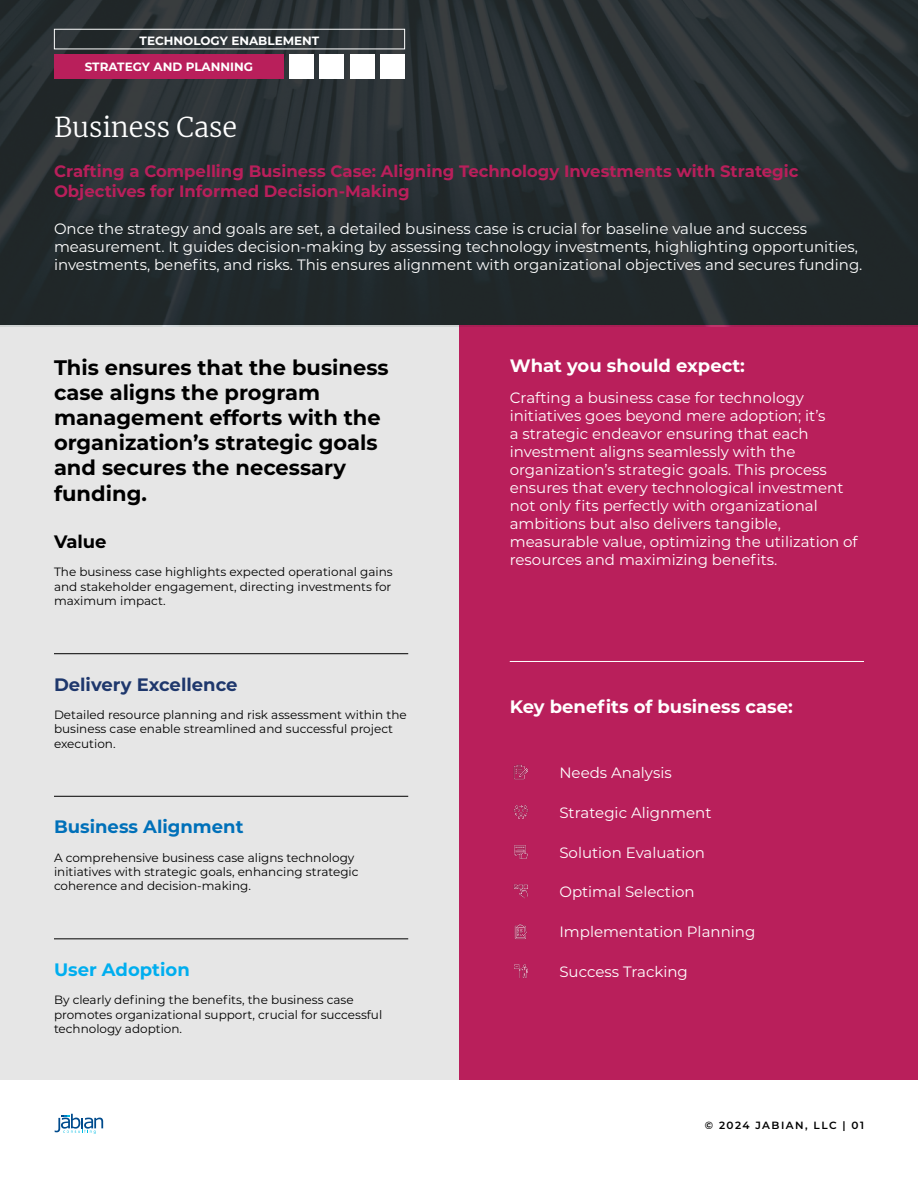
<style>
.page{position:relative;width:918px;height:1188px;background:#fff}
.page>*{position:absolute;margin:0;border:0;box-sizing:border-box;transform-origin:0 0}
.t1{font:300 27px "Merriweather";color:#fff}
.t2{font:700 21px/25.2px "Montserrat";color:#000}
.t3{font:700 18px "Montserrat";color:#fff}
.t4{font:700 18px "Montserrat";color:#1e376c}
.t5{font:700 18px "Montserrat";color:#0070b9}
.t6{font:700 18px "Montserrat";color:#00aeef}
.t7{font:700 18px "Montserrat";color:#000}
.t8{font:700 16.5px/19.8px "Montserrat";color:#b91f5b}
.t9{font:15px/18px "Montserrat";color:#fff}
.t10{font:12px/14.4px "Montserrat";color:#000}
.t11{font:700 12px "Montserrat";color:#fff}
.t12{font:600 10.5px "Montserrat";letter-spacing:.135em;color:#000}
</style>
<div class="page">
<div style="left:0;top:324px;width:459px;height:756px;background:#e6e6e6"></div>
<div style="left:459px;top:324px;width:459px;height:756px;background:#b91f5b"></div>
<img style="left:0;top:0;width:918px;height:326px">
<svg style="left:55px;top:1114px;width:48px;height:20px"></svg>
<div style="left:54px;top:54px;width:230px;height:25px;background:#b91f5b"></div>
<div style="left:289px;top:54px;width:25px;height:25px;background:#fff"></div>
<div style="left:319px;top:54px;width:25px;height:25px;background:#fff"></div>
<div style="left:350px;top:54px;width:25px;height:25px;background:#fff"></div>
<div style="left:380px;top:54px;width:25px;height:25px;background:#fff"></div>
<hr style="left:54px;top:653px;width:354px;height:1px;background:#000">
<hr style="left:54px;top:796px;width:354px;height:1px;background:#000">
<hr style="left:510px;top:661px;width:354px;height:1px;background:#fff">
<hr style="left:54px;top:939px;width:354px;height:1px;background:#000">
<img style="left:513px;top:764px;width:15px;height:16px">
<img style="left:513px;top:805px;width:16px;height:14px">
<img style="left:514px;top:845px;width:14px;height:15px">
<img style="left:513px;top:884px;width:15px;height:15px">
<img style="left:514px;top:924px;width:13px;height:15px">
<img style="left:514px;top:964px;width:14px;height:14px">
<div style="left:54px;top:29px;width:351px;height:20px;border:1px solid #fff"></div>
<p class="t11" style="left:140px;top:32px;width:181px">TECHNOLOGY ENABLEMENT</p>
<p class="t11" style="left:85px;top:58px;width:170px">STRATEGY AND PLANNING</p>
<h1 class="t1" style="left:54px;top:108px;width:185px">Business Case</h1>
<p class="t8" style="left:54px;top:161px;width:746px">Crafting a Compelling Business Case: Aligning Technology Investments with Strategic<br>Objectives for Informed Decision-Making</p>
<p class="t9" style="left:54px;top:219px;width:810px">Once the strategy and goals are set, a detailed business case is crucial for baseline value and success measurement. It guides decision-making by assessing technology investments, highlighting opportunities, investments, benefits, and risks. This ensures alignment with organizational objectives and secures funding.</p>
<h2 class="t2" style="left:54px;top:353px;width:336px">This ensures that the business case aligns the program management efforts with the organization’s strategic goals and secures the necessary funding.</h2>
<p class="t7" style="left:54px;top:529px;width:54px">Value</p>
<p class="t10" style="left:54px;top:565px;width:340px;text-align:justify">The business case highlights expected operational gains and stakeholder engagement, directing investments for maximum impact.</p>
<p class="t4" style="left:54px;top:671px;width:185px">Delivery Excellence</p>
<p class="t10" style="left:54px;top:707px;width:354px">Detailed resource planning and risk assessment within the business case enable streamlined and successful project execution.</p>
<p class="t5" style="left:54px;top:814px;width:191px">Business Alignment</p>
<p class="t10" style="left:54px;top:850px;width:306px">A comprehensive business case aligns technology initiatives with strategic goals, enhancing strategic coherence and decision-making.</p>
<p class="t6" style="left:54px;top:957px;width:137px">User Adoption</p>
<p class="t10" style="left:54px;top:992px;width:330px">By clearly defining the benefits, the business case promotes organizational support, crucial for successful technology adoption.</p>
<p class="t3" style="left:510px;top:352px;width:237px">What you should expect:</p>
<p class="t9" style="left:510px;top:388px;width:349px">Crafting a business case for technology initiatives goes beyond mere adoption; it’s<br>a strategic endeavor ensuring that each investment aligns seamlessly with the organization’s strategic goals. This process ensures that every technological investment not only fits perfectly with organizational ambitions but also delivers tangible, measurable value, optimizing the utilization of resources and maximizing benefits.</p>
<p class="t3" style="left:510px;top:694px;width:285px">Key benefits of business case:</p>
<p class="t9" style="left:559px;top:763px;width:114px">Needs Analysis</p>
<p class="t9" style="left:559px;top:803px;width:154px">Strategic Alignment</p>
<p class="t9" style="left:559px;top:843px;width:147px">Solution Evaluation</p>
<p class="t9" style="left:559px;top:883px;width:137px">Optimal Selection</p>
<p class="t9" style="left:559px;top:922px;width:197px">Implementation Planning</p>
<p class="t9" style="left:559px;top:962px;width:130px">Success Tracking</p>
<p class="t12" style="left:705px;top:1117px;width:161px">© 2024 JABIAN, LLC | 01</p>
</div>
